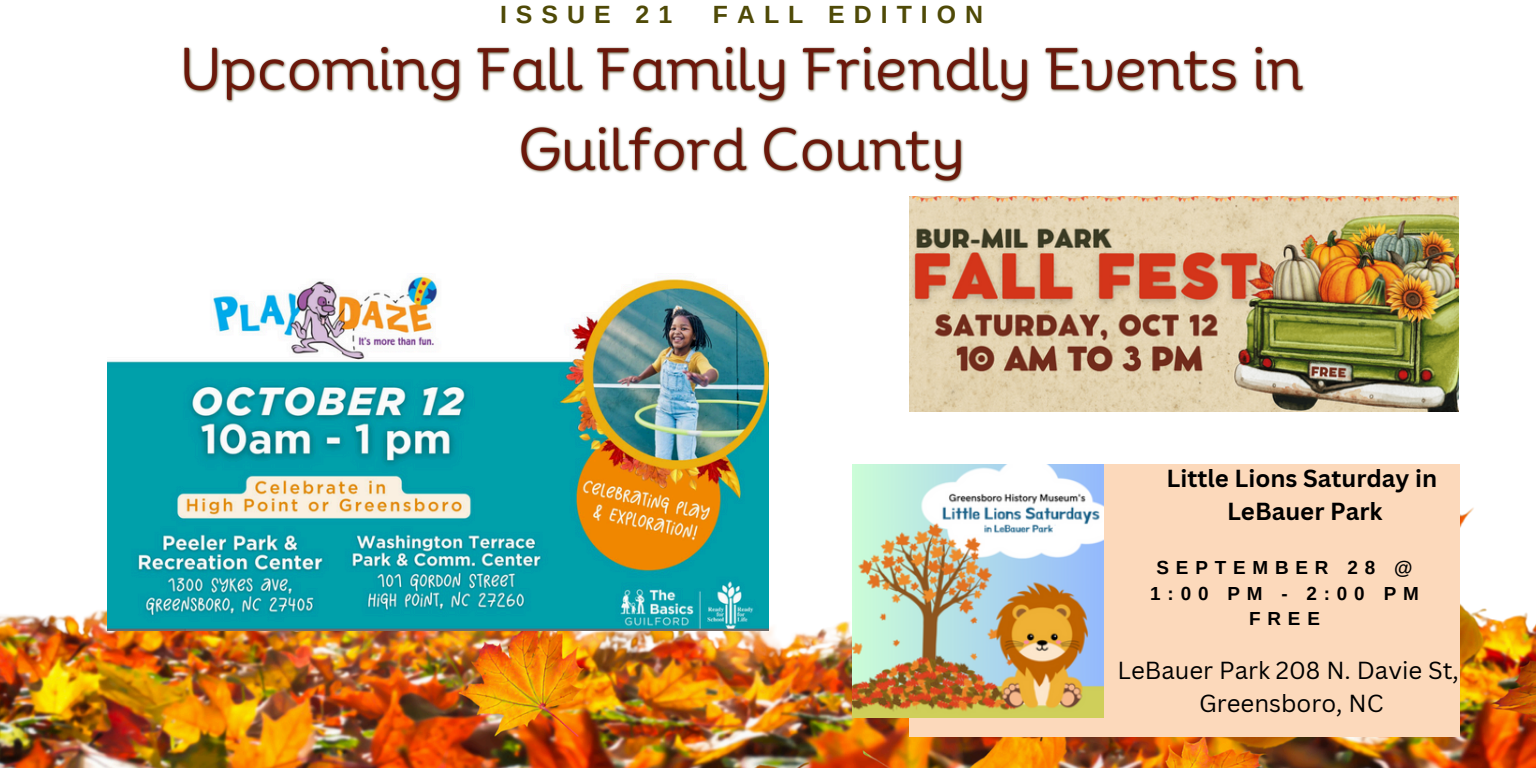
<style>
.page{position:relative;width:1536px;height:768px;background:#fff}
.page>*{position:absolute;margin:0;border:0;box-sizing:border-box;transform-origin:0 0}
.t1{font:700 25px "Arimo";letter-spacing:.36em;color:#4f4a07}
.t2{font:24px/33px "Canva Sans";color:#000;text-align:center}
.t3{font:700 24px/33px "Canva Sans";color:#000;text-align:center}
.t4{font:700 19px/25.6px "Arimo";letter-spacing:.36em;color:#000;text-align:center}
</style>
<div class="page">
<img style="left:0;top:196px;width:1536px;height:572px">
<img style="left:910px;top:197px;width:549px;height:214px">
<img style="left:107px;top:273px;width:662px;height:357px">
<div style="left:910px;top:464px;width:549px;height:272px;background:#fcd9bb"></div>
<img style="left:183px;top:46px;width:1122px;height:137px">
<img style="left:853px;top:464px;width:250px;height:254px">
<p class="t1" style="left:500px;top:1px;width:174px">ISSUE 21</p>
<p class="t1" style="left:713px;top:1px;width:272px">FALL EDITION</p>
<p class="t3" style="left:1167px;top:461px;width:272px">Little Lions Saturday in<br>LeBauer Park</p>
<p class="t4" style="left:1150px;top:555px;width:270px">SEPTEMBER 28 @<br>1:00 PM - 2:00 PM</p>
<h4 class="t4" style="left:1249px;top:606px;width:72px">FREE</h4>
<h3 class="t2" style="left:1118px;top:653px;width:343px">LeBauer Park 208 N. Davie St,<br>Greensboro, NC</h3>
</div>
